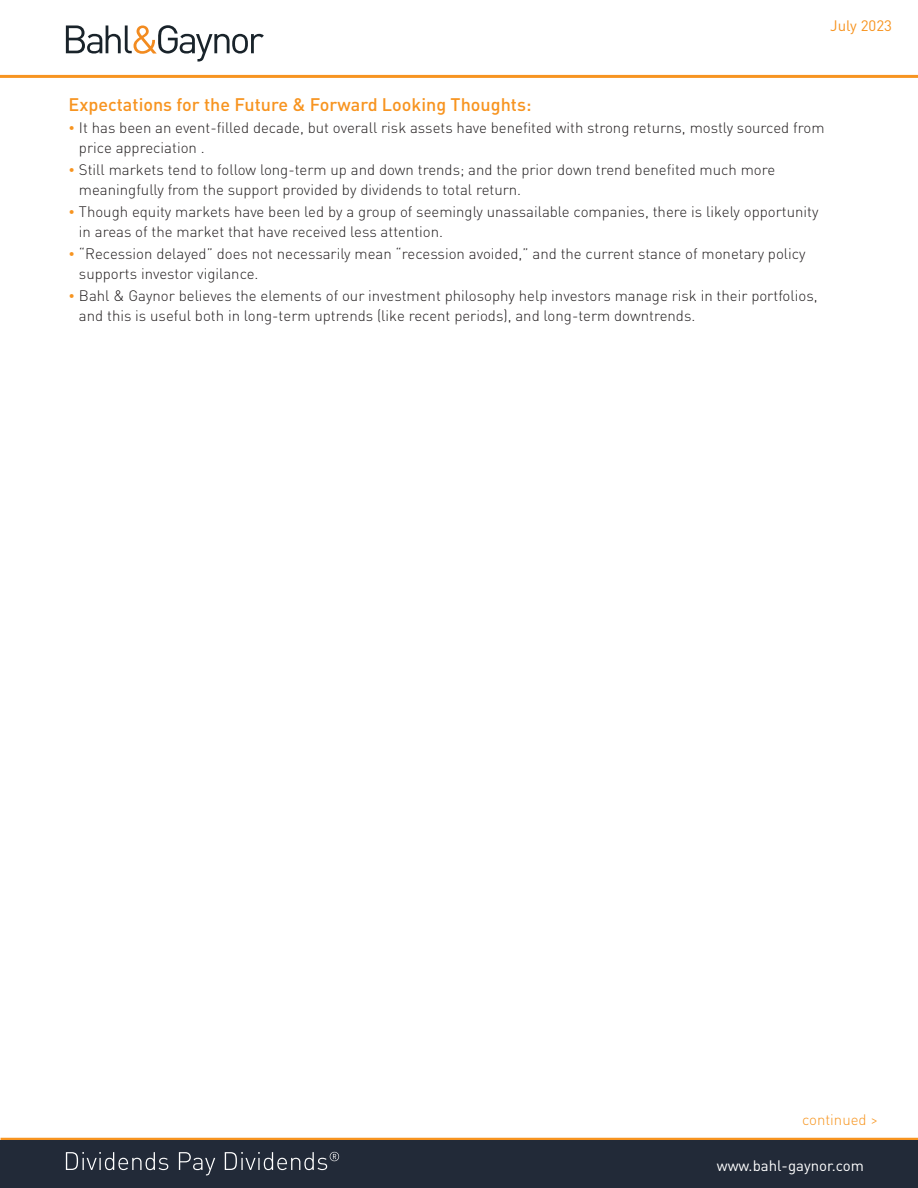
<style>
.page{position:relative;width:918px;height:1188px;background:#fff}
.page>*{position:absolute;margin:0;border:0;box-sizing:border-box;transform-origin:0 0}
.t1{font:500 18px "DIN Pro";color:#f79420}
.t2{font:300 15px/19.5px "DIN Pro";color:#231f20}
.t3{font:15px "DIN Pro";color:#fff}
.t4{font:300 15px "DIN Pro";color:#f7951f}
.t5{font:15px "DIN Pro";color:#f79420}
.s1{font-size:12px;color:#f79420}
</style>
<div class="page">
<hr style="left:1px;top:1138px;width:917px;height:3px;background:#f79420">
<div style="left:0;top:1141px;width:918px;height:47px;background:#222a38"></div>
<svg style="left:66px;top:1152px;width:102px;height:18px"></svg>
<svg style="left:179px;top:1152px;width:36px;height:23px"></svg>
<svg style="left:225px;top:1152px;width:114px;height:18px"></svg>
<hr style="left:0;top:75px;width:918px;height:3px;background:#f79420">
<svg style="left:66px;top:25px;width:198px;height:37px"></svg>
<p class="t5" style="left:830px;top:15px;width:63px">July 2023</p>
<p class="t1" style="left:69px;top:92px;width:464px">Expectations for the Future &amp; Forward Looking Thoughts:</p>
<p class="t2" style="left:79px;top:118px;width:747px;text-indent:-10px"><span class="s1">•</span> It has been an event-filled decade, but overall risk assets have benefited with strong returns, mostly sourced from price appreciation .</p>
<p class="t2" style="left:79px;top:160px;width:698px;text-indent:-10px"><span class="s1">•</span> Still markets tend to follow long-term up and down trends; and the prior down trend benefited much more meaningfully from the support provided by dividends to total return.</p>
<p class="t2" style="left:79px;top:202px;width:741px;text-indent:-10px"><span class="s1">•</span> Though equity markets have been led by a group of seemingly unassailable companies, there is likely opportunity in areas of the market that have received less attention.</p>
<p class="t2" style="left:79px;top:244px;width:728px;text-indent:-10px"><span class="s1">•</span> “Recession delayed” does not necessarily mean “recession avoided,” and the current stance of monetary policy supports investor vigilance.</p>
<p class="t2" style="left:79px;top:286px;width:740px;text-indent:-10px"><span class="s1">•</span> Bahl &amp; Gaynor believes the elements of our investment philosophy help investors manage risk in their portfolios, and this is useful both in long-term uptrends (like recent periods), and long-term downtrends.</p>
<p class="t4" style="left:802px;top:1109px;width:78px">continued &gt;</p>
<p class="t3" style="left:717px;top:1155px;width:149px">www.bahl-gaynor.com</p>
</div>
